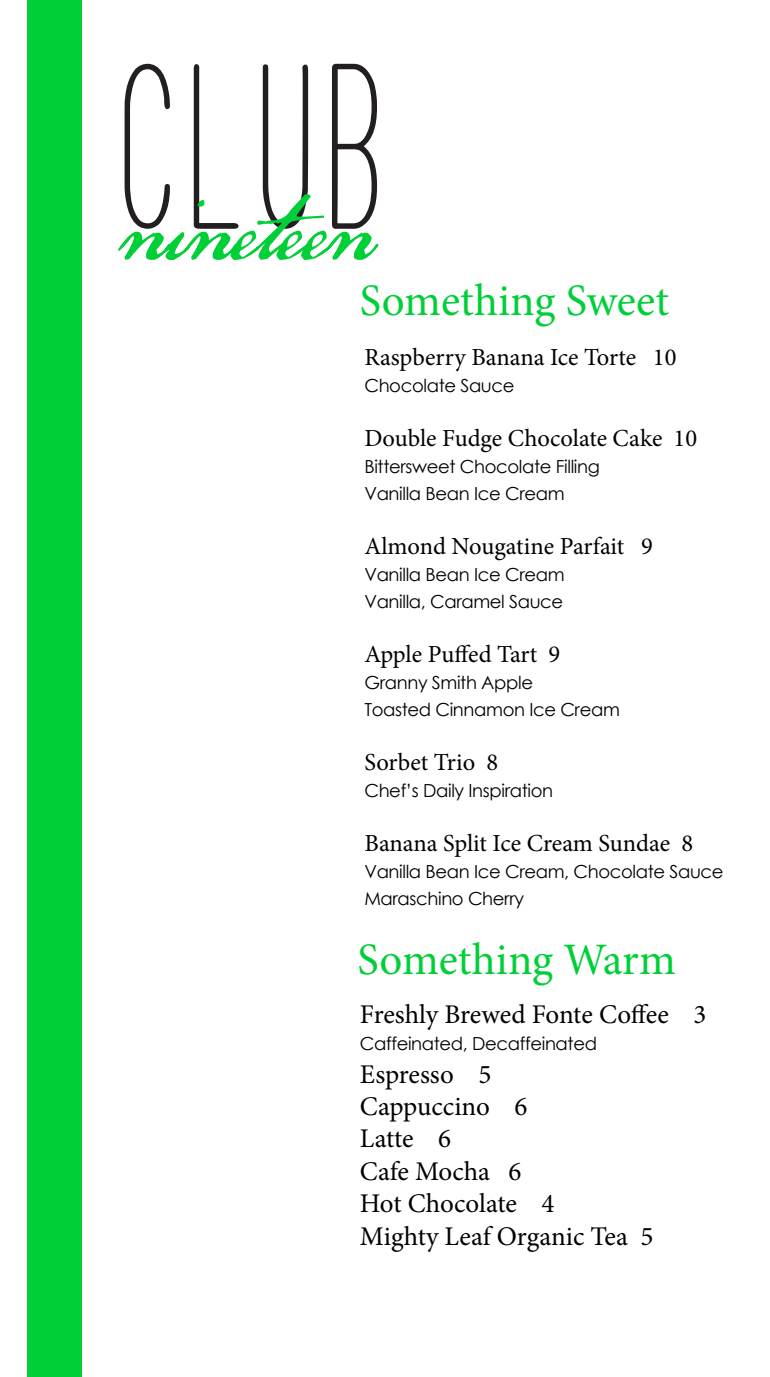
<style>
.page{position:relative;width:770px;height:1377px;background:#fff}
.page>*{position:absolute;margin:0;border:0;box-sizing:border-box;transform-origin:0 0}
.t1{font:45px "Minion Pro";color:#00cf38}
.t2{font:27px "Minion Pro";letter-spacing:-.005em;color:#000}
.t3{font:24.53px "Minion Pro";letter-spacing:-.005em;color:#000}
.t4{font:18px/27px "Century Gothic";letter-spacing:-.02em;color:#000}
</style>
<div class="page">
<svg style="left:118px;top:64px;width:260px;height:196px"></svg>
<div style="left:27px;top:0;width:54px;height:1376px;background:#00cf38"></div>
<p class="t1" style="left:360px;top:270px;width:311px">Something Sweet</p>
<p class="t3" style="left:364px;top:341px;width:313px">Raspberry Banana Ice Torte 10</p>
<p class="t4" style="left:364px;top:372px;width:152px">Chocolate Sauce</p>
<p class="t3" style="left:364px;top:422px;width:334px">Double Fudge Chocolate Cake 10</p>
<p class="t4" style="left:364px;top:453px;width:237px">Bittersweet Chocolate Filling</p>
<p class="t4" style="left:364px;top:480px;width:202px">Vanilla Bean Ice Cream</p>
<p class="t3" style="left:364px;top:530px;width:290px">Almond Nougatine Parfait 9</p>
<p class="t4" style="left:364px;top:561px;width:202px">Vanilla Bean Ice Cream</p>
<p class="t4" style="left:364px;top:588px;width:200px">Vanilla, Caramel Sauce</p>
<p class="t3" style="left:364px;top:638px;width:197px">Apple Puffed Tart 9</p>
<p class="t4" style="left:364px;top:669px;width:257px">Granny Smith Apple<br>Toasted Cinnamon Ice Cream</p>
<p class="t3" style="left:364px;top:746px;width:135px">Sorbet Trio 8</p>
<p class="t4" style="left:364px;top:777px;width:190px">Chef’s Daily Inspiration</p>
<p class="t3" style="left:364px;top:827px;width:330px">Banana Split Ice Cream Sundae 8</p>
<p class="t4" style="left:364px;top:858px;width:360px">Vanilla Bean Ice Cream, Chocolate Sauce<br>Maraschino Cherry</p>
<p class="t1" style="left:357px;top:930px;width:320px">Something Warm</p>
<p class="t2" style="left:360px;top:997px;width:348px">Freshly Brewed Fonte Coffee 3</p>
<p class="t4" style="left:360px;top:1030px;width:238px">Caffeinated, Decaffeinated</p>
<p class="t2" style="left:360px;top:1056px;width:133px">Espresso 5</p>
<p class="t2" style="left:360px;top:1088px;width:169px">Cappuccino 6</p>
<p class="t2" style="left:360px;top:1121px;width:93px">Latte 6</p>
<p class="t2" style="left:360px;top:1153px;width:163px">Cafe Mocha 6</p>
<p class="t2" style="left:360px;top:1186px;width:196px">Hot Chocolate 4</p>
<p class="t2" style="left:360px;top:1218px;width:295px">Mighty Leaf Organic Tea 5</p>
</div>
